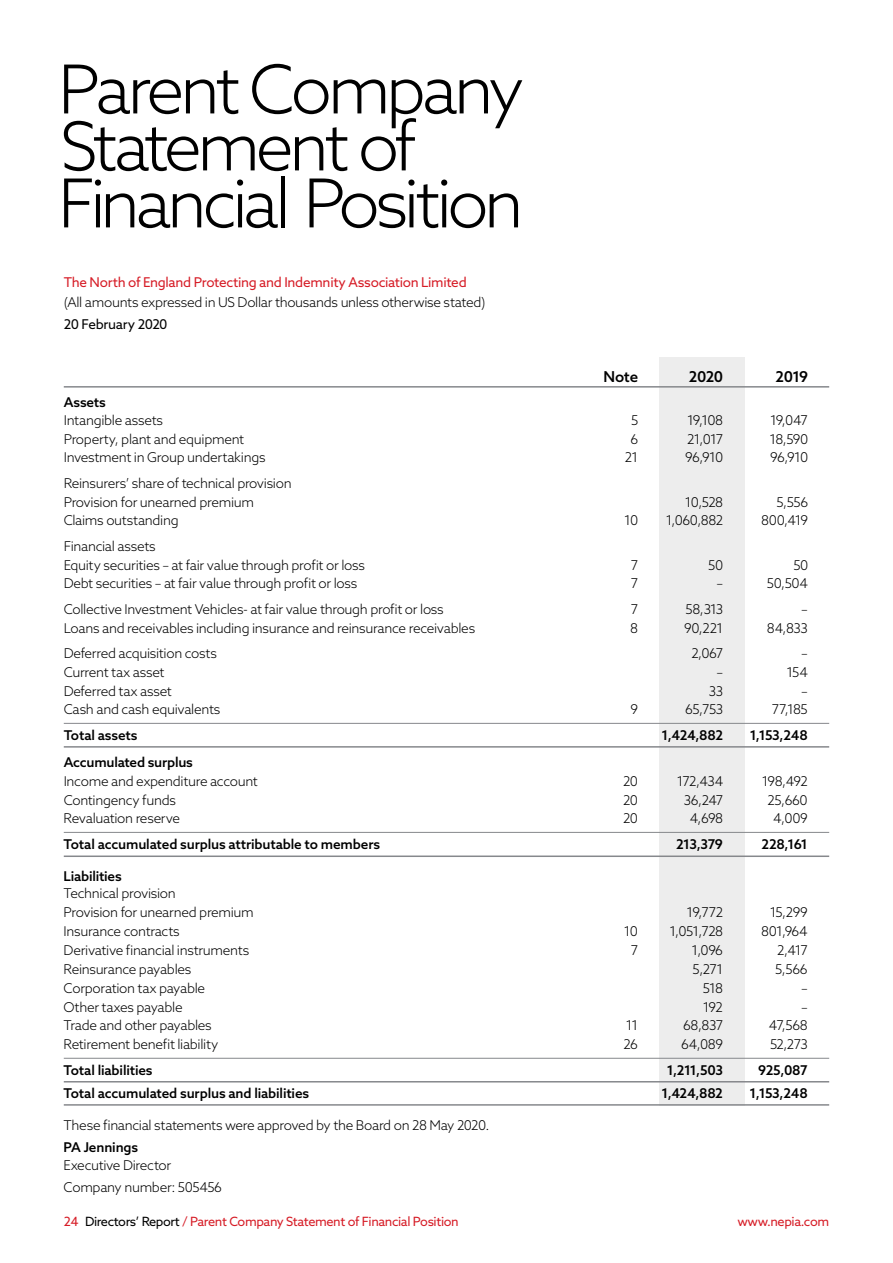
<style>
.page{position:relative;width:893px;height:1263px;background:#fff}
.page>*{position:absolute;margin:0;border:0;box-sizing:border-box;transform-origin:0 0}
.t1{font:300 67.5px/57px "Azo Sans";letter-spacing:-.07em;color:#000}
.t2{font:500 15px "Azo Sans";letter-spacing:-.025em;color:#000}
.t3{font:300 13.5px/18.9px "Azo Sans";letter-spacing:-.025em;color:#000}
.t4{font:500 13.5px "Azo Sans";letter-spacing:-.015em;color:#000}
.t5{font:13.5px "Azo Sans";letter-spacing:-.02em;color:#d61c26}
.t6{font:13.5px "Azo Sans";letter-spacing:-.02em;color:#000}
.t7{font:12.75px "Azo Sans";letter-spacing:-.03em;color:#d61c26}
.s1{color:#000}
</style>
<div class="page">
<div style="left:659px;top:357px;width:85px;height:748px;background:#ededed"></div>
<hr style="left:64px;top:386px;width:765px;height:2px;background:#86888c">
<hr style="left:64px;top:723px;width:765px;height:1px;background:#86888c">
<hr style="left:64px;top:746px;width:765px;height:2px;background:#86888c">
<hr style="left:64px;top:832px;width:765px;height:1px;background:#86888c">
<hr style="left:64px;top:855px;width:765px;height:2px;background:#86888c">
<hr style="left:64px;top:1058px;width:765px;height:1px;background:#86888c">
<hr style="left:64px;top:1081px;width:765px;height:1px;background:#86888c">
<hr style="left:64px;top:1104px;width:765px;height:2px;background:#86888c">
<h1 class="t1" style="left:58px;top:60px;width:468px">Parent Company<br>Statement of<br>Financial Position</h1>
<p class="t5" style="left:64px;top:273px;width:404px">The North of England Protecting and Indemnity Association Limited</p>
<p class="t3" style="left:64px;top:293px;width:423px">(All amounts expressed in US Dollar thousands unless otherwise stated)</p>
<p class="t6" style="left:64px;top:316px;width:105px">20 February 2020</p>
<p class="t2" style="left:604px;top:367px;width:36px">Note</p>
<p class="t2" style="left:689px;top:367px;width:36px">2020</p>
<p class="t2" style="left:776px;top:367px;width:34px">2019</p>
<p class="t4" style="left:64px;top:393px;width:44px">Assets</p>
<p class="t3" style="left:64px;top:410px;width:101px">Intangible assets</p>
<p class="t3" style="left:631px;top:410px;width:9px">5</p>
<p class="t3" style="left:687px;top:410px;width:38px">19,108</p>
<p class="t3" style="left:770px;top:410px;width:39px">19,047</p>
<p class="t3" style="left:64px;top:429px;width:182px">Property, plant and equipment</p>
<p class="t3" style="left:630px;top:429px;width:9px">6</p>
<p class="t3" style="left:687px;top:429px;width:38px">21,017</p>
<p class="t3" style="left:769px;top:429px;width:40px">18,590</p>
<p class="t3" style="left:64px;top:448px;width:203px">Investment in Group undertakings</p>
<p class="t3" style="left:625px;top:448px;width:15px">21</p>
<p class="t3" style="left:685px;top:448px;width:40px">96,910</p>
<p class="t3" style="left:770px;top:448px;width:40px">96,910</p>
<p class="t3" style="left:64px;top:473px;width:229px">Reinsurers’ share of technical provision<br>Provision for unearned premium</p>
<p class="t3" style="left:685px;top:492px;width:40px">10,528</p>
<p class="t3" style="left:776px;top:492px;width:33px">5,556</p>
<p class="t3" style="left:64px;top:511px;width:116px">Claims outstanding</p>
<p class="t3" style="left:624px;top:511px;width:16px">10</p>
<p class="t3" style="left:666px;top:511px;width:59px">1,060,882</p>
<p class="t3" style="left:761px;top:511px;width:49px">800,419</p>
<p class="t3" style="left:64px;top:536px;width:303px">Financial assets<br>Equity securities – at fair value through profit or loss</p>
<p class="t3" style="left:631px;top:555px;width:9px">7</p>
<p class="t3" style="left:708px;top:555px;width:16px">50</p>
<p class="t3" style="left:793px;top:555px;width:16px">50</p>
<p class="t3" style="left:64px;top:574px;width:295px">Debt securities – at fair value through profit or loss</p>
<p class="t3" style="left:631px;top:574px;width:9px">7</p>
<p class="t3" style="left:716px;top:574px;width:8px">–</p>
<p class="t3" style="left:767px;top:574px;width:42px">50,504</p>
<p class="t3" style="left:64px;top:599px;width:382px">Collective Investment Vehicles- at fair value through profit or loss</p>
<p class="t3" style="left:631px;top:599px;width:9px">7</p>
<p class="t3" style="left:686px;top:599px;width:39px">58,313</p>
<p class="t3" style="left:801px;top:599px;width:8px">–</p>
<p class="t3" style="left:64px;top:618px;width:413px">Loans and receivables including insurance and reinsurance receivables</p>
<p class="t3" style="left:630px;top:618px;width:9px">8</p>
<p class="t3" style="left:684px;top:618px;width:40px">90,221</p>
<p class="t3" style="left:767px;top:618px;width:42px">84,833</p>
<p class="t3" style="left:64px;top:643px;width:155px">Deferred acquisition costs</p>
<p class="t3" style="left:691px;top:643px;width:33px">2,067</p>
<p class="t3" style="left:801px;top:643px;width:8px">–</p>
<p class="t3" style="left:64px;top:662px;width:102px">Current tax asset</p>
<p class="t3" style="left:716px;top:662px;width:8px">–</p>
<p class="t3" style="left:786px;top:662px;width:23px">154</p>
<p class="t3" style="left:64px;top:681px;width:110px">Deferred tax asset</p>
<p class="t3" style="left:709px;top:681px;width:16px">33</p>
<p class="t3" style="left:801px;top:681px;width:8px">–</p>
<p class="t3" style="left:64px;top:700px;width:158px">Cash and cash equivalents</p>
<p class="t3" style="left:630px;top:700px;width:9px">9</p>
<p class="t3" style="left:685px;top:700px;width:40px">65,753</p>
<p class="t3" style="left:772px;top:700px;width:37px">77,185</p>
<p class="t4" style="left:64px;top:726px;width:75px">Total assets</p>
<p class="t4" style="left:661px;top:726px;width:63px">1,424,882</p>
<p class="t4" style="left:750px;top:726px;width:60px">1,153,248</p>
<p class="t4" style="left:64px;top:753px;width:131px">Accumulated surplus</p>
<p class="t3" style="left:64px;top:771px;width:196px">Income and expenditure account</p>
<p class="t3" style="left:623px;top:771px;width:17px">20</p>
<p class="t3" style="left:677px;top:771px;width:48px">172,434</p>
<p class="t3" style="left:762px;top:771px;width:47px">198,492</p>
<p class="t3" style="left:64px;top:790px;width:114px">Contingency funds</p>
<p class="t3" style="left:623px;top:790px;width:17px">20</p>
<p class="t3" style="left:684px;top:790px;width:41px">36,247</p>
<p class="t3" style="left:767px;top:790px;width:42px">25,660</p>
<p class="t3" style="left:64px;top:809px;width:118px">Revaluation reserve</p>
<p class="t3" style="left:623px;top:809px;width:17px">20</p>
<p class="t3" style="left:690px;top:809px;width:35px">4,698</p>
<p class="t3" style="left:773px;top:809px;width:36px">4,009</p>
<p class="t4" style="left:64px;top:835px;width:318px">Total accumulated surplus attributable to members</p>
<p class="t4" style="left:676px;top:835px;width:48px">213,379</p>
<p class="t4" style="left:761px;top:835px;width:48px">228,161</p>
<p class="t4" style="left:64px;top:867px;width:60px">Liabilities</p>
<p class="t3" style="left:64px;top:884px;width:192px">Technical provision<br>Provision for unearned premium</p>
<p class="t3" style="left:687px;top:903px;width:38px">19,772</p>
<p class="t3" style="left:770px;top:903px;width:40px">15,299</p>
<p class="t3" style="left:64px;top:922px;width:118px">Insurance contracts</p>
<p class="t3" style="left:624px;top:922px;width:16px">10</p>
<p class="t3" style="left:669px;top:922px;width:55px">1,051,728</p>
<p class="t3" style="left:761px;top:922px;width:48px">801,964</p>
<p class="t3" style="left:64px;top:940px;width:187px">Derivative financial instruments</p>
<p class="t3" style="left:631px;top:940px;width:9px">7</p>
<p class="t3" style="left:692px;top:940px;width:33px">1,096</p>
<p class="t3" style="left:777px;top:940px;width:32px">2,417</p>
<p class="t3" style="left:64px;top:959px;width:129px">Reinsurance payables</p>
<p class="t3" style="left:693px;top:959px;width:32px">5,271</p>
<p class="t3" style="left:775px;top:959px;width:34px">5,566</p>
<p class="t3" style="left:64px;top:978px;width:143px">Corporation tax payable</p>
<p class="t3" style="left:703px;top:978px;width:22px">518</p>
<p class="t3" style="left:801px;top:978px;width:8px">–</p>
<p class="t3" style="left:64px;top:997px;width:121px">Other taxes payable</p>
<p class="t3" style="left:703px;top:997px;width:22px">192</p>
<p class="t3" style="left:801px;top:997px;width:8px">–</p>
<p class="t3" style="left:64px;top:1016px;width:150px">Trade and other payables</p>
<p class="t3" style="left:626px;top:1016px;width:14px">11</p>
<p class="t3" style="left:683px;top:1016px;width:41px">68,837</p>
<p class="t3" style="left:769px;top:1016px;width:40px">47,568</p>
<p class="t3" style="left:64px;top:1035px;width:156px">Retirement benefit liability</p>
<p class="t3" style="left:623px;top:1035px;width:16px">26</p>
<p class="t3" style="left:681px;top:1035px;width:43px">64,089</p>
<p class="t3" style="left:770px;top:1035px;width:39px">52,273</p>
<p class="t4" style="left:64px;top:1061px;width:91px">Total liabilities</p>
<p class="t4" style="left:667px;top:1061px;width:58px">1,211,503</p>
<p class="t4" style="left:758px;top:1061px;width:51px">925,087</p>
<p class="t4" style="left:64px;top:1084px;width:247px">Total accumulated surplus and liabilities</p>
<p class="t4" style="left:661px;top:1084px;width:63px">1,424,882</p>
<p class="t4" style="left:750px;top:1084px;width:60px">1,153,248</p>
<p class="t3" style="left:64px;top:1115px;width:427px">These financial statements were approved by the Board on 28 May 2020.</p>
<p class="t4" style="left:64px;top:1138px;width:76px">PA Jennings</p>
<p class="t3" style="left:64px;top:1154px;width:160px;line-height:22.2px">Executive Director<br>Company number: 505456</p>
<p class="t7" style="left:64px;top:1213px;width:396px">24 <span class="s1">Directors’ Report</span> / Parent Company Statement of Financial Position</p>
<p class="t7" style="left:737px;top:1213px;width:93px">www.nepia.com</p>
</div>
